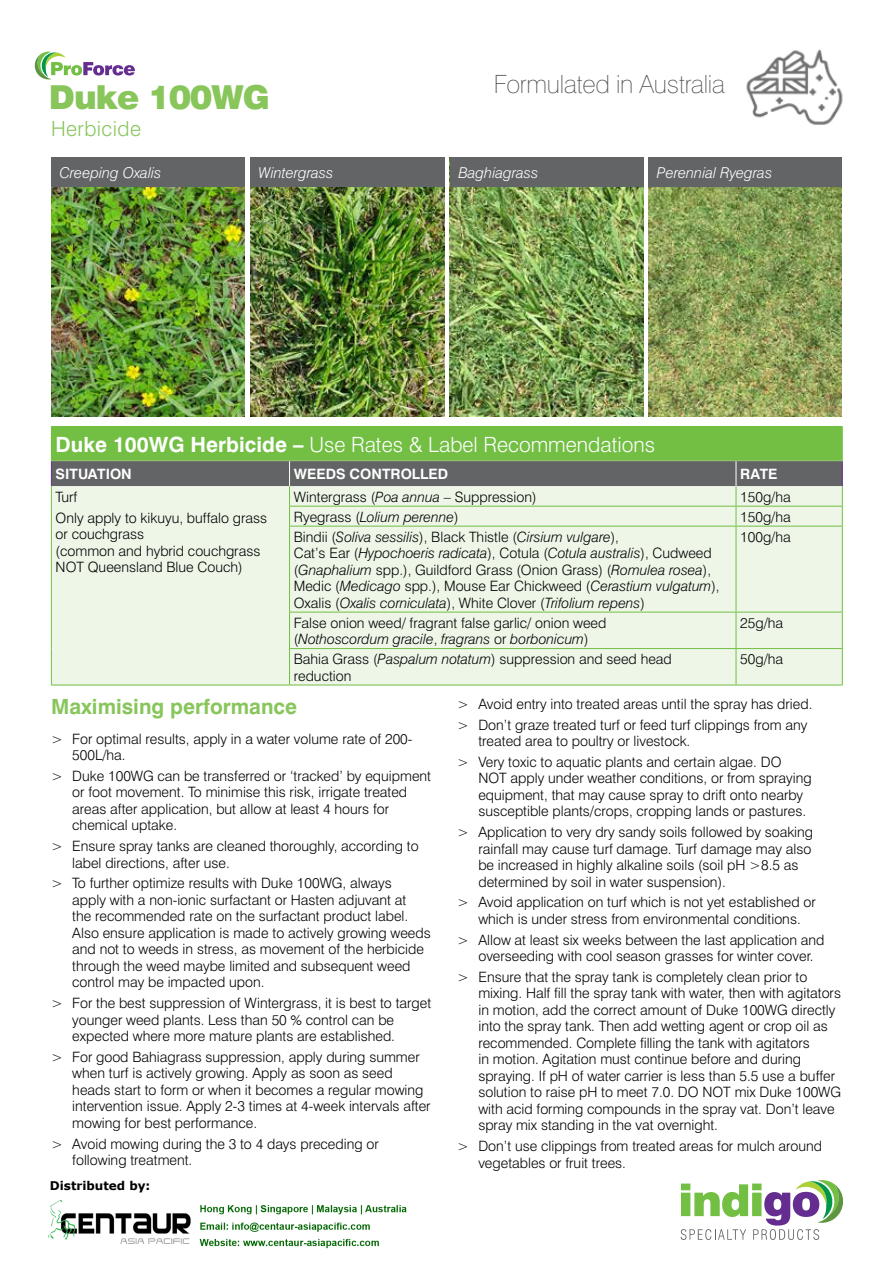
<style>
.page{position:relative;width:893px;height:1263px;background:#fff}
.page>*{position:absolute;margin:0;border:0;box-sizing:border-box;transform-origin:0 0}
.t1{font:900 33px "Swiss 721 BT";letter-spacing:-.03em;color:#88c65b}
.t2{font:100 25.05px "Swiss 721 BT";letter-spacing:-.01em;color:#4d4d4f}
.t3{font:300 21px "Swiss 721 BT";color:#fff}
.t4{font:700 21px "Swiss 721 BT";color:#88c65b}
.t5{font:300 20.85px "Swiss 721 BT";letter-spacing:.02em;color:#88c65b}
.t6{font:italic 300 15px "Swiss 721 BT";color:#fff}
.t7{font:300 14.25px/16.5px "Swiss 721 BT";color:#000}
.t8{font:700 14.25px "Swiss 721 BT";color:#fff}
.t9{font:italic 300 14.25px "Swiss 721 BT";color:#000}
.t10{font:700 12px "Verdana";color:#000}
.s1{font-weight:700}
.s2{font-style:italic}
.s3{font-style:normal}
</style>
<div class="page">
<svg style="left:680px;top:1180px;width:163px;height:60px"></svg>
<svg style="left:35px;top:52px;width:100px;height:27px"></svg>
<img style="left:746px;top:49px;width:97px;height:76px">
<div style="left:51px;top:427px;width:791px;height:34px;background:#72bf44"></div>
<div style="left:52px;top:526px;width:790px;height:159px;background:#eef6e8"></div>
<hr style="left:51px;top:426px;width:239px;height:1px;background:#72bf44">
<hr style="left:290px;top:426px;width:446px;height:1px;background:#72bf44">
<hr style="left:736px;top:426px;width:107px;height:1px;background:#72bf44">
<hr style="left:842px;top:427px;width:1px;height:33px;background:#72bf44">
<hr style="left:51px;top:460px;width:239px;height:1px;background:#95cb6e">
<hr style="left:290px;top:460px;width:446px;height:1px;background:#95cb6e">
<hr style="left:736px;top:460px;width:107px;height:1px;background:#95cb6e">
<svg style="left:51px;top:461px;width:792px;height:65px;background:#b6bcb3"></svg>
<hr style="left:51px;top:526px;width:1px;height:86px;background:#72bf44">
<hr style="left:289px;top:526px;width:1px;height:86px;background:#72bf44">
<hr style="left:736px;top:526px;width:1px;height:86px;background:#72bf44">
<hr style="left:842px;top:526px;width:1px;height:86px;background:#72bf44">
<hr style="left:51px;top:612px;width:1px;height:36px;background:#72bf44">
<hr style="left:289px;top:612px;width:1px;height:36px;background:#72bf44">
<hr style="left:736px;top:612px;width:1px;height:36px;background:#72bf44">
<hr style="left:842px;top:612px;width:1px;height:36px;background:#72bf44">
<hr style="left:51px;top:648px;width:1px;height:37px;background:#72bf44">
<hr style="left:289px;top:649px;width:1px;height:36px;background:#72bf44">
<hr style="left:736px;top:649px;width:1px;height:36px;background:#72bf44">
<hr style="left:842px;top:649px;width:1px;height:36px;background:#72bf44">
<hr style="left:289px;top:506px;width:447px;height:1px;background:#72bf44">
<hr style="left:736px;top:506px;width:107px;height:1px;background:#72bf44">
<hr style="left:289px;top:526px;width:447px;height:1px;background:#72bf44">
<hr style="left:736px;top:526px;width:107px;height:1px;background:#72bf44">
<hr style="left:289px;top:612px;width:447px;height:1px;background:#72bf44">
<hr style="left:736px;top:612px;width:107px;height:1px;background:#72bf44">
<hr style="left:289px;top:648px;width:447px;height:1px;background:#72bf44">
<hr style="left:736px;top:648px;width:107px;height:1px;background:#72bf44">
<hr style="left:51px;top:685px;width:239px;height:1px;background:#72bf44">
<hr style="left:290px;top:685px;width:446px;height:1px;background:#72bf44">
<hr style="left:736px;top:685px;width:107px;height:1px;background:#72bf44">
<img style="left:51px;top:187px;width:193px;height:230px">
<div style="left:51px;top:157px;width:193px;height:30px;background:#636466"></div>
<img style="left:250px;top:187px;width:194px;height:230px">
<div style="left:250px;top:157px;width:194px;height:30px;background:#636466"></div>
<img style="left:450px;top:187px;width:193px;height:230px">
<div style="left:450px;top:157px;width:193px;height:30px;background:#636466"></div>
<img style="left:648px;top:187px;width:194px;height:230px">
<div style="left:648px;top:157px;width:194px;height:30px;background:#636466"></div>
<img style="left:48px;top:1199px;width:359px;height:50px">
<h1 class="t1" style="left:49px;top:77px;width:223px">Duke 100WG</h1>
<h3 class="t5" style="left:51px;top:116px;width:92px">Herbicide</h3>
<h2 class="t2" style="left:494px;top:69px;width:232px">Formulated in Australia</h2>
<p class="t6" style="left:60px;top:163px;width:103px">Creeping Oxalis</p>
<p class="t6" style="left:259px;top:163px;width:76px">Wintergrass</p>
<p class="t6" style="left:458px;top:163px;width:81px">Baghiagrass</p>
<p class="t6" style="left:657px;top:163px;width:117px">Perennial Ryegras</p>
<h3 class="t3" style="left:56px;top:432px;width:601px"><span class="s1">Duke 100WG Herbicide –</span> Use Rates &amp; Label Recommendations</h3>
<p class="t8" style="left:56px;top:465px;width:78px">SITUATION</p>
<p class="t8" style="left:294px;top:465px;width:156px">WEEDS CONTROLLED</p>
<p class="t8" style="left:740px;top:465px;width:39px">RATE</p>
<p class="t7" style="left:56px;top:486px;width:213px;line-height:20.7px">Turf<br>Only apply to kikuyu, buffalo grass</p>
<p class="t7" style="left:56px;top:526px;width:206px">or couchgrass<br>(common and hybrid couchgrass<br>NOT Queensland Blue Couch)</p>
<p class="t7" style="left:294px;top:488px;width:244px">Wintergrass (<span class="s2">Poa annua</span> – Suppression)</p>
<p class="t7" style="left:740px;top:488px;width:52px">150g/ha</p>
<p class="t9" style="left:294px;top:508px;width:166px"><span class="s3">Ryegrass (</span>Lolium perenne<span class="s3">)</span></p>
<p class="t7" style="left:740px;top:508px;width:52px">150g/ha</p>
<p class="t7" style="left:294px;top:528px;width:427px">Bindii (<span class="s2">Soliva sessilis</span>), Black Thistle (<span class="s2">Cirsium vulgare</span>),<br>Cat’s Ear (<span class="s2">Hypochoeris radicata</span>), Cotula (<span class="s2">Cotula australis</span>), Cudweed (<span class="s2">Gnaphalium</span> spp.), Guildford Grass (Onion Grass) (<span class="s2">Romulea rosea</span>), Medic (<span class="s2">Medicago</span> spp.), Mouse Ear Chickweed (<span class="s2">Cerastium vulgatum</span>), Oxalis (<span class="s2">Oxalis corniculata</span>), White Clover (<span class="s2">Trifolium repens</span>)</p>
<p class="t7" style="left:740px;top:528px;width:52px">100g/ha</p>
<p class="t7" style="left:294px;top:614px;width:314px">False onion weed/ fragrant false garlic/ onion weed (<span class="s2">Nothoscordum gracile</span>, <span class="s2">fragrans</span> or <span class="s2">borbonicum</span>)</p>
<p class="t7" style="left:740px;top:614px;width:44px">25g/ha</p>
<p class="t7" style="left:294px;top:651px;width:380px">Bahia Grass (<span class="s2">Paspalum notatum</span>) suppression and seed head reduction</p>
<p class="t7" style="left:740px;top:651px;width:44px">50g/ha</p>
<h3 class="t4" style="left:51px;top:694px;width:248px">Maximising performance</h3>
<p class="t7" style="left:72px;top:730px;width:342px;text-indent:-21px">&gt; For optimal results, apply in a water volume rate of 200-<br>500L/ha.</p>
<p class="t7" style="left:72px;top:767px;width:360px;text-indent:-21px">&gt; Duke 100WG can be transferred or ‘tracked’ by equipment or foot movement. To minimise this risk, irrigate treated areas after application, but allow at least 4 hours for chemical uptake.</p>
<p class="t7" style="left:72px;top:837px;width:348px;text-indent:-21px">&gt; Ensure spray tanks are cleaned thoroughly, according to label directions, after use.</p>
<p class="t7" style="left:72px;top:875px;width:360px;text-indent:-21px">&gt; To further optimize results with Duke 100WG, always<br>apply with a non-ionic surfactant or Hasten adjuvant at<br>the recommended rate on the surfactant product label.<br>Also ensure application is made to actively growing weeds and not to weeds in stress, as movement of the herbicide through the weed maybe limited and subsequent weed control may be impacted upon.</p>
<p class="t7" style="left:72px;top:995px;width:360px;text-indent:-21px">&gt; For the best suppression of Wintergrass, it is best to target younger weed plants. Less than 50 % control can be expected where more mature plants are established.</p>
<p class="t7" style="left:72px;top:1048px;width:360px;text-indent:-21px">&gt; For good Bahiagrass suppression, apply during summer when turf is actively growing. Apply as soon as seed heads start to form or when it becomes a regular mowing intervention issue. Apply 2-3 times at 4-week intervals after mowing for best performance.</p>
<p class="t7" style="left:72px;top:1135px;width:308px;text-indent:-21px">&gt; Avoid mowing during the 3 to 4 days preceding or following treatment.</p>
<p class="t10" style="left:50px;top:1177px;width:102px">Distributed by:</p>
<p class="t7" style="left:457px;top:693px;width:357px;line-height:20.7px">&gt; Avoid entry into treated areas until the spray has dried. &gt; Don’t graze treated turf or feed turf clippings from any</p>
<p class="t7" style="left:457px;top:730px;width:326px;line-height:20.7px;text-indent:21px">treated area to poultry or livestock.<br>&gt; Very toxic to aquatic plants and certain algae. DO</p>
<p class="t7" style="left:478px;top:770px;width:335px">NOT apply under weather conditions, or from spraying equipment, that may cause spray to drift onto nearby susceptible plants/crops, cropping lands or pastures.</p>
<p class="t7" style="left:478px;top:824px;width:336px;text-indent:-21px">&gt; Application to very dry sandy soils followed by soaking rainfall may cause turf damage. Turf damage may also be increased in highly alkaline soils (soil pH &gt;8.5 as determined by soil in water suspension).</p>
<p class="t7" style="left:457px;top:894px;width:360px;text-align:center">&gt; Avoid application on turf which is not yet established or which is under stress from environmental conditions.</p>
<p class="t7" style="left:478px;top:931px;width:348px;text-indent:-21px">&gt; Allow at least six weeks between the last application and overseeding with cool season grasses for winter cover.</p>
<p class="t7" style="left:478px;top:968px;width:364px;text-indent:-21px">&gt; Ensure that the spray tank is completely clean prior to mixing. Half fill the spray tank with water, then with agitators in motion, add the correct amount of Duke 100WG directly into the spray tank. Then add wetting agent or crop oil as recommended. Complete filling the tank with agitators<br>in motion. Agitation must continue before and during spraying. If pH of water carrier is less than 5.5 use a buffer solution to raise pH to meet 7.0. DO NOT mix Duke 100WG with acid forming compounds in the spray vat. Don’t leave spray mix standing in the vat overnight.</p>
<p class="t7" style="left:478px;top:1138px;width:345px;text-indent:-21px">&gt; Don’t use clippings from treated areas for mulch around vegetables or fruit trees.</p>
</div>
